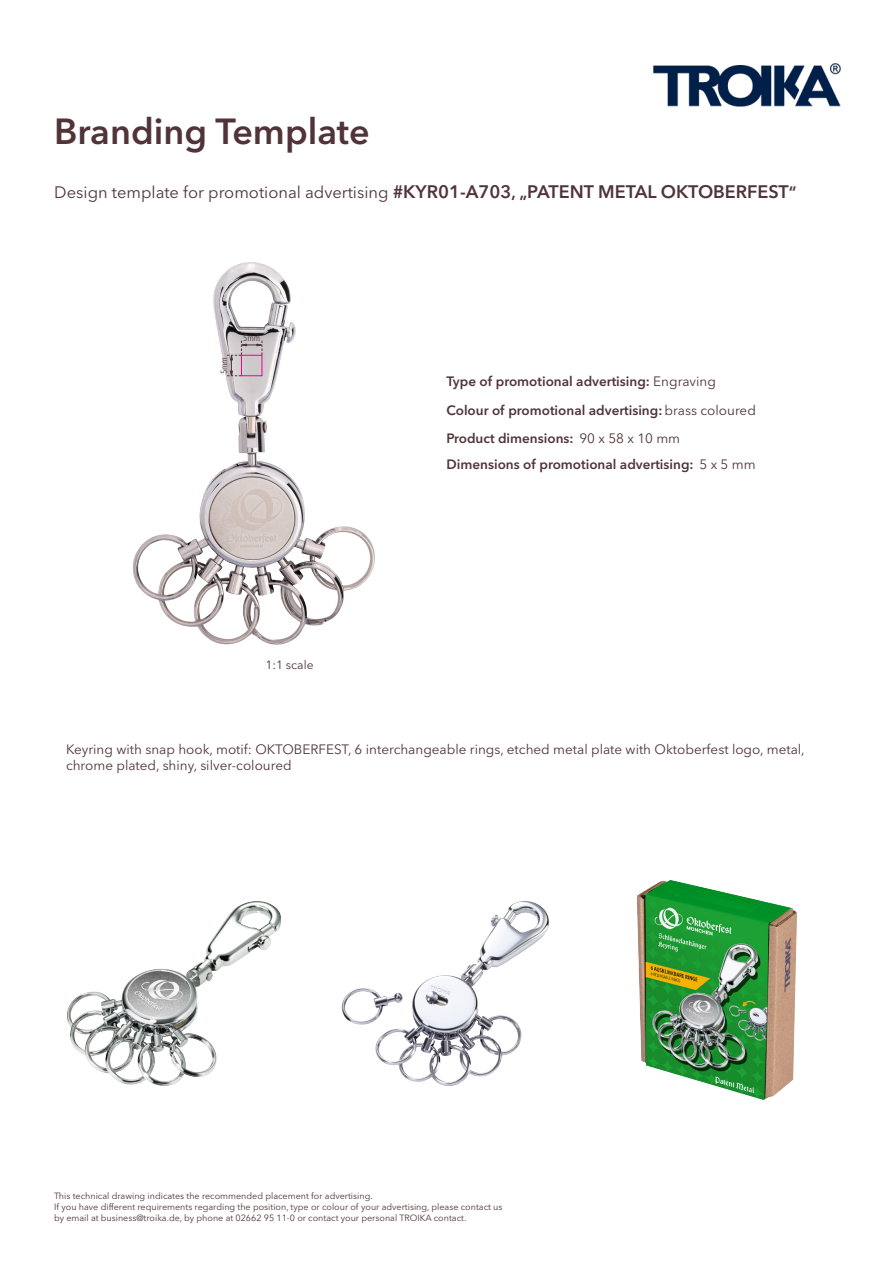
<style>
.page{position:relative;width:893px;height:1263px;background:#fff}
.page>*{position:absolute;margin:0;border:0;box-sizing:border-box;transform-origin:0 0}
.t1{font:600 36px "Avenir Next LT Pro";color:#503438}
.t2{font:16.5px "Avenir Next LT Pro";color:#503438}
.t3{font:600 13.5px/28.5px "Avenir Next LT Pro";color:#503438}
.t4{font:13.5px/16.2px "Avenir Next LT Pro";color:#503438}
.t5{font:12px "Avenir Next LT Pro";color:#503438}
.t6{font:9px/10.8px "Avenir Next LT Pro";color:#503438}
.t7{font:condensed 9px "Avenir Next LT Pro";color:#503438}
.s1{font-weight:600;font-size:18px}
.s2{font-weight:600}
.s3{font-weight:400}
</style>
<div class="page">
<img style="left:66px;top:901px;width:216px;height:185px">
<img style="left:375px;top:901px;width:174px;height:185px">
<img style="left:637px;top:880px;width:160px;height:220px">
<img style="left:132px;top:262px;width:243px;height:383px">
<svg style="left:227px;top:341px;width:36px;height:35px"></svg>
<img style="left:654px;top:64px;width:187px;height:43px">
<h1 class="t1" style="left:54px;top:110px;width:317px">Branding Template</h1>
<h2 class="t2" style="left:54px;top:182px;width:744px">Design template for promotional advertising <span class="s1">#KYR01-A703</span><span class="s2">, „</span><span class="s1">PATENT METAL OKTOBERFEST</span><span class="s2">“</span></h2>
<p class="t7" style="left:218px;top:374px;width:19px;rotate:-90deg">5mm</p>
<p class="t7" style="left:243px;top:332px;width:19px">5mm</p>
<h3 class="t5" style="left:265px;top:657px;width:50px">1:1 scale</h3>
<h3 class="t3" style="left:447px;top:367px;width:311px">Type of promotional advertising: <span class="s3">Engraving<br></span>Colour of promotional advertising: <span class="s3">brass coloured<br></span>Product dimensions: <span class="s3">90 x 58 x 10 mm</span></h3>
<h3 class="t3" style="left:447px;top:450px;width:311px">Dimensions of promotional advertising: <span class="s3">5 x 5 mm</span></h3>
<h3 class="t4" style="left:66px;top:741px;width:740px">Keyring with snap hook, motif: OKTOBERFEST, 6 interchangeable rings, etched metal plate with Oktoberfest logo, metal, chrome plated, shiny, silver-coloured</h3>
<p class="t6" style="left:54px;top:1191px;width:450px">This technical drawing indicates the recommended placement for advertising.<br>If you have different requirements regarding the position, type or colour of your advertising, please contact us by email at business@troika.de, by phone at 02662 95 11-0 or contact your personal TROIKA contact.</p>
</div>
